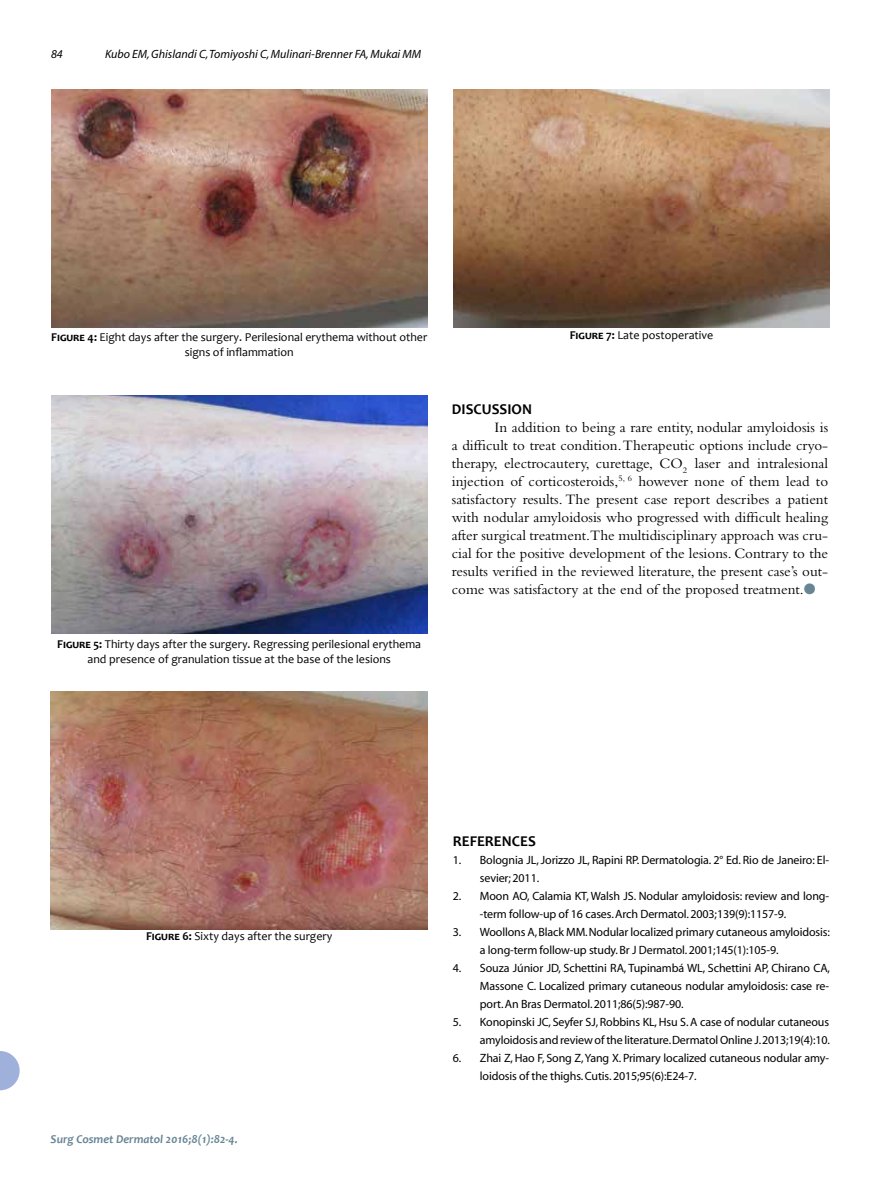
<style>
.page{position:relative;width:893px;height:1191px;background:#fff}
.page>*{position:absolute;margin:0;border:0;box-sizing:border-box;transform-origin:0 0}
.t1{font:15px/18px "Bembo";color:#000;text-align:justify}
.t2{font:700 15px "Candara";color:#000}
.t3{font:12px/18px "Myriad";letter-spacing:-.01em;color:#000}
.t4{font:12px/15px "Candara";color:#000;text-align:center}
.t5{font:italic 12px "Myriad";color:#000}
.t6{font:italic 700 12px "Candara";color:#688594}
.s1{font-weight:700}
.s2{color:#688594}
</style>
<div class="page">
<img style="left:51px;top:395px;width:376px;height:238px">
<img style="left:51px;top:89px;width:376px;height:238px">
<img style="left:453px;top:89px;width:376px;height:238px">
<img style="left:50px;top:691px;width:378px;height:238px">
<svg style="left:0;top:1051px;width:20px;height:39px"></svg>
<p class="t5" style="left:51px;top:48px;width:13px">84</p>
<p class="t5" style="left:105px;top:48px;width:318px">Kubo EM, Ghislandi C, Tomiyoshi C, Mulinari-Brenner FA, Mukai MM</p>
<p class="t4" style="left:51px;top:329px;width:378px"><span class="s1">Figure 4:</span> Eight days after the surgery. Perilesional erythema without other</p>
<p class="t4" style="left:570px;top:328px;width:145px"><span class="s1">Figure 7:</span> Late postoperative</p>
<p class="t4" style="left:185px;top:344px;width:111px">signs of inflammation</p>
<p class="t4" style="left:57px;top:636px;width:365px"><span class="s1">Figure 5:</span> Thirty days after the surgery. Regressing perilesional erythema and presence of granulation tissue at the base of the lesions</p>
<p class="t2" style="left:452px;top:400px;width:82px">DISCUSSION</p>
<p class="t1" style="left:452px;top:418px;width:378px;text-indent:43px">In addition to being a rare entity, nodular amyloidosis is a difficult to treat condition. Therapeutic options include cryo&shy;therapy, electrocautery, curettage, CO<sub>2</sub> laser and intralesional injection of corticosteroids,<sup>5,</sup> <sup>6</sup> however none of them lead to satisfactory results. The present case report describes a patient with nodular amyloidosis who progressed with difficult healing after surgical treatment.The multidisciplinary approach was cru&shy;cial for the positive development of the lesions. Contrary to the results verified in the reviewed literature, the present case’s out&shy;come was satisfactory at the end of the proposed treatment.<span class="s2">●</span></p>
<p class="t4" style="left:146px;top:928px;width:188px"><span class="s1">Figure 6:</span> Sixty days after the surgery</p>
<p class="t6" style="left:51px;top:1131px;width:189px">Surg Cosmet Dermatol 2016;8(1):82-4.</p>
<p class="t2" style="left:453px;top:832px;width:84px">REFERENCES</p>
<p class="t3" style="left:480px;top:852px;width:351px;text-indent:-27px">1. Bolognia JL, Jorizzo JL, Rapini RP. Dermatologia. 2° Ed. Rio de Janeiro: El&shy;sevier; 2011.</p>
<p class="t3" style="left:480px;top:888px;width:351px;text-indent:-27px">2. Moon AO, Calamia KT, Walsh JS. Nodular amyloidosis: review and long--term follow-up of 16 cases. Arch Dermatol. 2003;139(9):1157-9.</p>
<p class="t3" style="left:480px;top:924px;width:352px;text-indent:-27px">3. Woollons A, Black MM. Nodular localized primary cutaneous amyloidosis: a long-term follow-up study. Br J Dermatol. 2001;145(1):105-9.</p>
<p class="t3" style="left:480px;top:960px;width:352px;text-align:justify;text-indent:-27px">4. Souza Júnior JD, Schettini RA, Tupinambá WL, Schettini AP, Chirano CA, Massone C. Localized primary cutaneous nodular amyloidosis: case re&shy;port. An Bras Dermatol. 2011;86(5):987-90.</p>
<p class="t3" style="left:453px;top:1014px;width:379px;text-align:right">5. Konopinski JC, Seyfer SJ, Robbins KL, Hsu S. A case of nodular cutaneous amyloidosis and review of the literature. Dermatol Online J. 2013;19(4):10.</p>
<p class="t3" style="left:480px;top:1050px;width:351px;text-indent:-27px">6. Zhai Z, Hao F, Song Z, Yang X. Primary localized cutaneous nodular amy&shy;loidosis of the thighs. Cutis. 2015;95(6):E24-7.</p>
</div>
